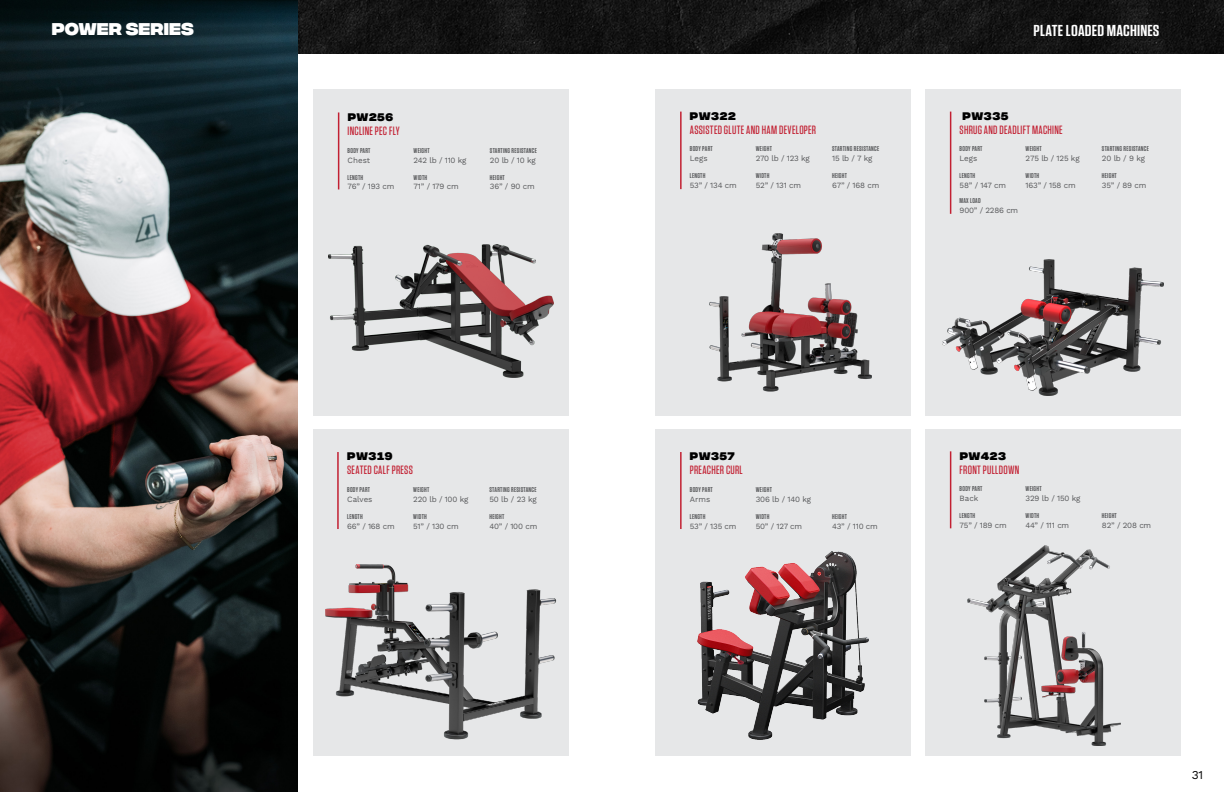
<style>
.page{position:relative;width:1224px;height:792px;background:#fff}
.page>*{position:absolute;margin:0;border:0;box-sizing:border-box;transform-origin:0 0}
.t1{font:800 17px "Integral CF";color:#fff}
.t2{font:600 15.8px "Tungsten";letter-spacing:.01em;color:#fff;scale:1.14 1}
.t3{font:500 12px "Tungsten";letter-spacing:.025em;color:#c22032}
.t4{font:12px "Work Sans";color:#000}
.t5{font:800 11px "Integral CF";letter-spacing:.045em;color:#000}
.t6{font:8px "Work Sans";letter-spacing:-.025em;color:#58595b}
.t7{font:600 7px "Tungsten";letter-spacing:.04em;color:#58595b}
</style>
<div class="page">
<img style="left:298px;top:0;width:305px;height:54px">
<img style="left:0;top:0;width:298px;height:792px">
<div style="left:655px;top:89px;width:256px;height:327px;background:#e6e7e8"></div>
<hr style="left:680px;top:112px;width:2px;height:77px;background:#c22032">
<img style="left:710px;top:233px;width:162px;height:159px">
<img style="left:603px;top:0;width:621px;height:54px">
<div style="left:655px;top:429px;width:256px;height:327px;background:#e6e7e8"></div>
<hr style="left:680px;top:452px;width:2px;height:77px;background:#c22032">
<img style="left:698px;top:551px;width:170px;height:189px">
<div style="left:313px;top:429px;width:256px;height:327px;background:#e6e7e8"></div>
<hr style="left:337px;top:452px;width:2px;height:77px;background:#c22032">
<img style="left:325px;top:564px;width:231px;height:176px">
<div style="left:313px;top:89px;width:256px;height:327px;background:#e6e7e8"></div>
<hr style="left:338px;top:112px;width:1px;height:77px;background:#c22032">
<img style="left:329px;top:244px;width:224px;height:134px">
<div style="left:925px;top:429px;width:256px;height:327px;background:#e6e7e8"></div>
<hr style="left:950px;top:451px;width:1px;height:77px;background:#c22032">
<img style="left:968px;top:545px;width:153px;height:201px">
<div style="left:925px;top:89px;width:256px;height:327px;background:#e6e7e8"></div>
<hr style="left:950px;top:112px;width:1px;height:102px;background:#c22032">
<img style="left:942px;top:259px;width:222px;height:137px">
<h1 class="t1" style="left:52px;top:19px;width:143px">POWER SERIES</h1>
<h2 class="t2" style="left:1034px;top:22px;width:112px">PLATE LOADED MACHINES</h2>
<h3 class="t5" style="left:348px;top:110px;width:47px">PW256</h3>
<h3 class="t3" style="left:348px;top:124px;width:53px">INCLINE PEC FLY</h3>
<p class="t7" style="left:348px;top:147px;width:24px">BODY PART</p>
<p class="t6" style="left:348px;top:154px;width:24px">Chest</p>
<p class="t7" style="left:414px;top:147px;width:18px">WEIGHT</p>
<p class="t6" style="left:414px;top:154px;width:54px">242 lb / 110 kg</p>
<p class="t7" style="left:490px;top:147px;width:48px">STARTING RESISTANCE</p>
<p class="t6" style="left:490px;top:154px;width:47px">20 lb / 10 kg</p>
<h3 class="t5" style="left:690px;top:110px;width:47px">PW322</h3>
<h3 class="t3" style="left:690px;top:123px;width:128px">ASSISTED GLUTE AND HAM DEVELOPER</h3>
<h3 class="t5" style="left:963px;top:110px;width:47px">PW335</h3>
<h3 class="t3" style="left:960px;top:123px;width:104px">SHRUG AND DEADLIFT MACHINE</h3>
<p class="t7" style="left:690px;top:145px;width:24px">BODY PART</p>
<p class="t6" style="left:690px;top:152px;width:19px">Legs</p>
<p class="t7" style="left:756px;top:145px;width:18px">WEIGHT</p>
<p class="t6" style="left:756px;top:152px;width:55px">270 lb / 123 kg</p>
<p class="t7" style="left:832px;top:145px;width:48px">STARTING RESISTANCE</p>
<p class="t6" style="left:832px;top:152px;width:42px">15 lb / 7 kg</p>
<p class="t7" style="left:960px;top:145px;width:24px">BODY PART</p>
<p class="t6" style="left:960px;top:152px;width:19px">Legs</p>
<p class="t7" style="left:1026px;top:145px;width:18px">WEIGHT</p>
<p class="t6" style="left:1026px;top:152px;width:55px">275 lb / 125 kg</p>
<p class="t7" style="left:1102px;top:145px;width:48px">STARTING RESISTANCE</p>
<p class="t6" style="left:1102px;top:152px;width:45px">20 lb / 9 kg</p>
<p class="t7" style="left:348px;top:173px;width:17px">LENGTH</p>
<p class="t6" style="left:348px;top:180px;width:48px">76” / 193 cm</p>
<p class="t7" style="left:414px;top:173px;width:15px">WIDTH</p>
<p class="t6" style="left:414px;top:180px;width:47px">71” / 179 cm</p>
<p class="t7" style="left:490px;top:173px;width:16px">HEIGHT</p>
<p class="t6" style="left:490px;top:180px;width:46px">36” / 90 cm</p>
<p class="t7" style="left:690px;top:172px;width:17px">LENGTH</p>
<p class="t6" style="left:690px;top:179px;width:48px">53” / 134 cm</p>
<p class="t7" style="left:756px;top:172px;width:15px">WIDTH</p>
<p class="t6" style="left:756px;top:179px;width:47px">52” / 131 cm</p>
<p class="t7" style="left:832px;top:172px;width:16px">HEIGHT</p>
<p class="t6" style="left:832px;top:179px;width:49px">67” / 168 cm</p>
<p class="t7" style="left:960px;top:172px;width:17px">LENGTH</p>
<p class="t6" style="left:960px;top:179px;width:48px">58” / 147 cm</p>
<p class="t7" style="left:1026px;top:172px;width:15px">WIDTH</p>
<p class="t6" style="left:1026px;top:179px;width:52px">163” / 158 cm</p>
<p class="t7" style="left:1102px;top:172px;width:16px">HEIGHT</p>
<p class="t6" style="left:1102px;top:179px;width:46px">35” / 89 cm</p>
<p class="t7" style="left:960px;top:197px;width:23px">MAX LOAD</p>
<p class="t6" style="left:960px;top:204px;width:60px">900” / 2286 cm</p>
<h3 class="t5" style="left:347px;top:450px;width:47px">PW319</h3>
<h3 class="t3" style="left:347px;top:464px;width:67px">SEATED CALF PRESS</h3>
<p class="t7" style="left:347px;top:486px;width:24px">BODY PART</p>
<p class="t6" style="left:347px;top:493px;width:27px">Calves</p>
<p class="t7" style="left:413px;top:486px;width:18px">WEIGHT</p>
<p class="t6" style="left:413px;top:493px;width:57px">220 lb / 100 kg</p>
<p class="t7" style="left:490px;top:486px;width:48px">STARTING RESISTANCE</p>
<p class="t6" style="left:490px;top:493px;width:49px">50 lb / 23 kg</p>
<h3 class="t5" style="left:690px;top:450px;width:46px">PW357</h3>
<h3 class="t3" style="left:690px;top:464px;width:54px">PREACHER CURL</h3>
<p class="t7" style="left:690px;top:486px;width:24px">BODY PART</p>
<p class="t6" style="left:690px;top:493px;width:22px">Arms</p>
<p class="t7" style="left:756px;top:486px;width:18px">WEIGHT</p>
<p class="t6" style="left:756px;top:493px;width:57px">306 lb / 140 kg</p>
<h3 class="t5" style="left:960px;top:449px;width:48px">PW423</h3>
<h3 class="t3" style="left:960px;top:463px;width:61px">FRONT PULLDOWN</h3>
<p class="t7" style="left:960px;top:485px;width:24px">BODY PART</p>
<p class="t6" style="left:960px;top:492px;width:20px">Back</p>
<p class="t7" style="left:1026px;top:485px;width:18px">WEIGHT</p>
<p class="t6" style="left:1026px;top:492px;width:56px">329 lb / 150 kg</p>
<p class="t7" style="left:347px;top:513px;width:17px">LENGTH</p>
<p class="t6" style="left:347px;top:520px;width:49px">66” / 168 cm</p>
<p class="t7" style="left:413px;top:513px;width:15px">WIDTH</p>
<p class="t6" style="left:413px;top:520px;width:47px">51” / 130 cm</p>
<p class="t7" style="left:490px;top:513px;width:16px">HEIGHT</p>
<p class="t6" style="left:490px;top:520px;width:49px">40” / 100 cm</p>
<p class="t7" style="left:690px;top:513px;width:17px">LENGTH</p>
<p class="t6" style="left:690px;top:520px;width:48px">53” / 135 cm</p>
<p class="t7" style="left:756px;top:513px;width:15px">WIDTH</p>
<p class="t6" style="left:756px;top:520px;width:48px">50” / 127 cm</p>
<p class="t7" style="left:832px;top:513px;width:16px">HEIGHT</p>
<p class="t6" style="left:832px;top:520px;width:47px">43” / 110 cm</p>
<p class="t7" style="left:960px;top:512px;width:17px">LENGTH</p>
<p class="t6" style="left:960px;top:519px;width:49px">75” / 189 cm</p>
<p class="t7" style="left:1026px;top:512px;width:15px">WIDTH</p>
<p class="t6" style="left:1026px;top:519px;width:45px">44” / 111 cm</p>
<p class="t7" style="left:1102px;top:512px;width:16px">HEIGHT</p>
<p class="t6" style="left:1102px;top:519px;width:51px">82” / 208 cm</p>
<h3 class="t4" style="left:1192px;top:765px;width:13px">31</h3>
</div>
